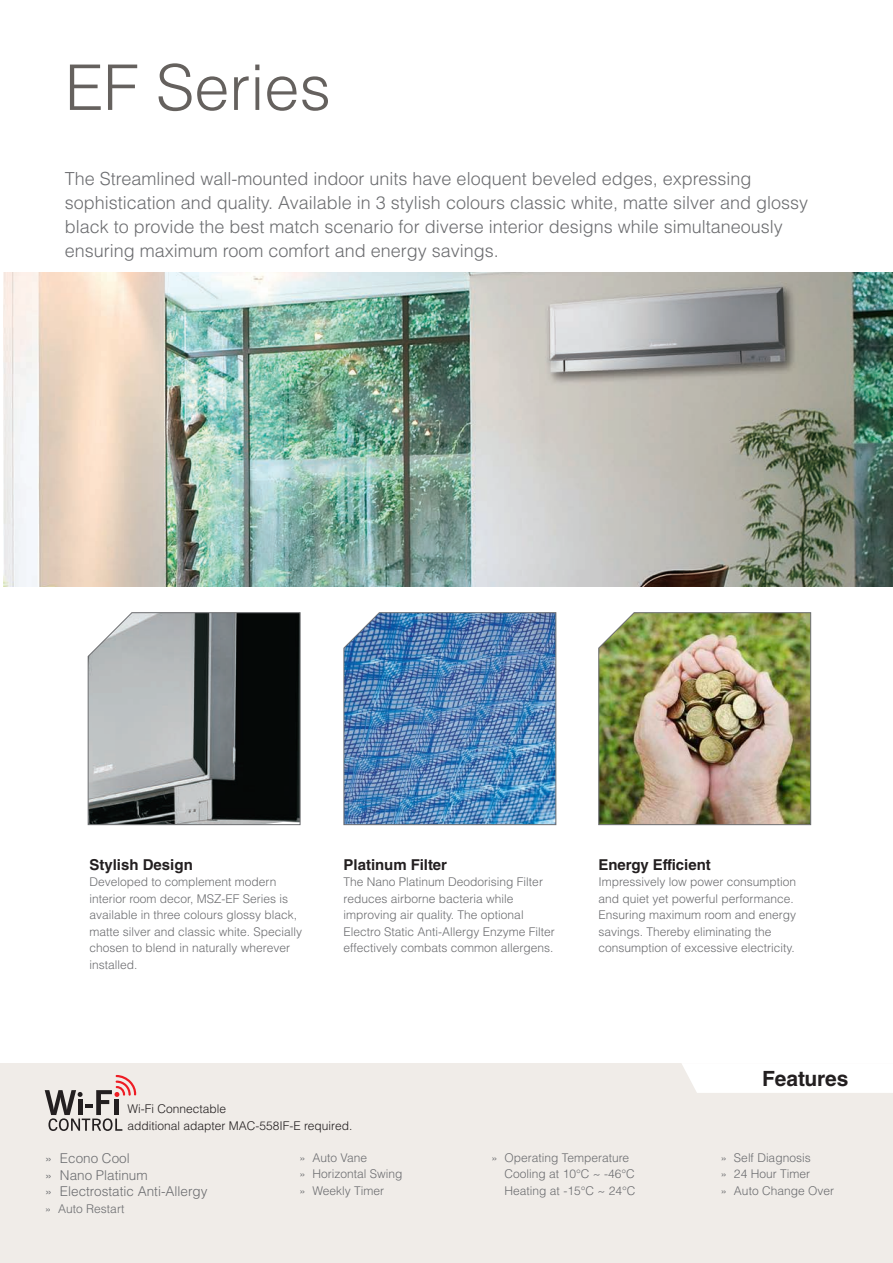
<style>
.page{position:relative;width:893px;height:1263px;background:#fff}
.page>*{position:absolute;margin:0;border:0;box-sizing:border-box;transform-origin:0 0}
.t1{font:300 63px "Helvetica LT Std";color:#65615e}
.t2{font:700 21px "Helvetica LT Std";color:#231f20}
.t3{font:300 18px/24px "Helvetica LT Std";color:#6c6d70}
.t4{font:700 15px "Helvetica LT Std";color:#231f20}
.t5{font:300 13.5px/16.5px "Helvetica LT Std";color:#6c6d70}
.t6{font:300 12px/16.5px "Helvetica LT Std";color:#6c6d70}
.t7{font:300 12px/16.5px "Helvetica LT Std";color:#231f20}
</style>
<div class="page">
<img style="left:343px;top:612px;width:213px;height:213px">
<img style="left:598px;top:612px;width:213px;height:213px">
<svg style="left:87px;top:612px;width:214px;height:213px"></svg>
<img style="left:4px;top:272px;width:889px;height:314px">
<div style="left:0;top:1063px;width:893px;height:200px;background:#f0ece8"></div>
<div style="left:682px;top:1063px;width:211px;height:30px;background:#fff"></div>
<svg style="left:45px;top:1075px;width:91px;height:56px"></svg>
<h1 class="t1" style="left:65px;top:48px;width:268px">EF Series</h1>
<p class="t3" style="left:65px;top:166px;width:745px">The Streamlined wall-mounted indoor units have eloquent beveled edges, expressing sophistication and quality. Available in 3 stylish colours classic white, matte silver and glossy black to provide the best match scenario for diverse interior designs while simultaneously ensuring maximum room comfort and energy savings.</p>
<p class="t4" style="left:89px;top:855px;width:105px">Stylish Design</p>
<p class="t6" style="left:89px;top:874px;width:214px">Developed to complement modern interior room decor, MSZ-EF Series is available in three colours glossy black, matte silver and classic white. Specially chosen to blend in naturally wherever installed.</p>
<p class="t4" style="left:344px;top:855px;width:105px">Platinum Filter</p>
<p class="t6" style="left:344px;top:874px;width:213px">The Nano Platinum Deodorising Filter reduces airborne bacteria while improving air quality. The optional Electro Static Anti-Allergy Enzyme Filter effectively combats common allergens.</p>
<p class="t7" style="left:127px;top:1100px;width:226px">Wi-Fi Connectable<br>additional adapter MAC-558IF-E required.</p>
<p class="t4" style="left:598px;top:855px;width:114px">Energy Efficient</p>
<p class="t6" style="left:598px;top:874px;width:199px">Impressively low power consumption and quiet yet powerful performance.<br>Ensuring maximum room and energy savings. Thereby eliminating the consumption of excessive electricity.</p>
<h2 class="t2" style="left:762px;top:1065px;width:88px">Features</h2>
<p class="t5" style="left:45px;top:1150px;width:164px">» Econo Cool<br>» Nano Platinum<br>» Electrostatic Anti-Allergy</p>
<p class="t6" style="left:45px;top:1200px;width:81px">» Auto Restart</p>
<p class="t6" style="left:299px;top:1149px;width:105px">» Auto Vane<br>» Horizontal Swing » Weekly Timer</p>
<p class="t6" style="left:505px;top:1149px;width:132px;text-indent:-13px">» Operating Temperature<br>Cooling at 10°C ~ -46°C<br>Heating at -15°C ~ 24°C</p>
<p class="t6" style="left:721px;top:1149px;width:115px">» Self Diagnosis<br>» 24 Hour Timer<br>» Auto Change Over</p>
</div>
